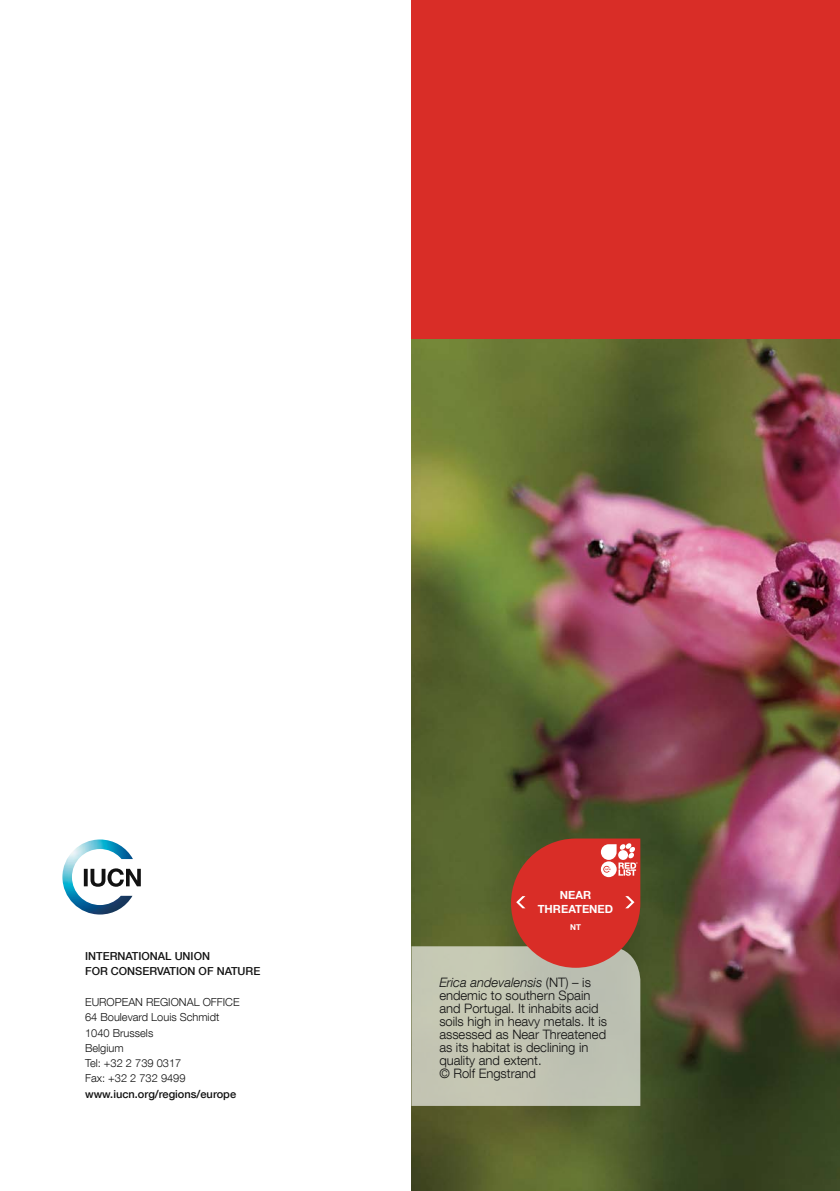
<style>
.page{position:relative;width:840px;height:1191px;background:#fff}
.page>*{position:absolute;margin:0;border:0;box-sizing:border-box;transform-origin:0 0}
.t1{font:300 13px/13px "Helvetica Neue LT Com";color:#121212}
.t2{font:700 11.2px/13.4px "Helvetica Neue LT Com";color:#fff;text-align:center}
.t3{font:300 11px/15.4px "Helvetica Neue LT Com";color:#121212}
.t4{font:500 11px/15.4px "Helvetica Neue LT Com";color:#121212}
.t5{font:700 8px "Helvetica Neue LT Com";color:#fff}
.s1{font-style:italic}
</style>
<div class="page">
<div style="left:411px;top:0;width:428px;height:339px;background:#d92d27"></div>
<img style="left:62px;top:839px;width:71px;height:75px">
<svg style="left:84px;top:868px;width:57px;height:18px"></svg>
<img style="left:411px;top:339px;width:428px;height:852px">
<svg style="left:411px;top:838px;width:229px;height:268px;background:#b1907a"></svg>
<p class="t4" style="left:85px;top:948px;width:177px">INTERNATIONAL UNION<br>FOR CONSERVATION OF NATURE</p>
<p class="t3" style="left:85px;top:994px;width:156px">EUROPEAN REGIONAL OFFICE<br>64 Boulevard Louis Schmidt<br>1040 Brussels<br>Belgium<br>Tel: +32 2 739 0317<br>Fax: +32 2 732 9499</p>
<p class="t4" style="left:85px;top:1086px;width:152px">www.iucn.org/regions/europe</p>
<p class="t2" style="left:537px;top:888px;width:77px">NEAR<br>THREATENED</p>
<p class="t5" style="left:569px;top:922px;width:12px">NT</p>
<p class="t1" style="left:439px;top:975px;width:169px"><span class="s1">Erica andevalensis</span> (NT) – is endemic to southern Spain and Portugal. It inhabits acid soils high in heavy metals. It is assessed as Near Threatened as its habitat is declining in quality and extent.<br>© Rolf Engstrand</p>
</div>
